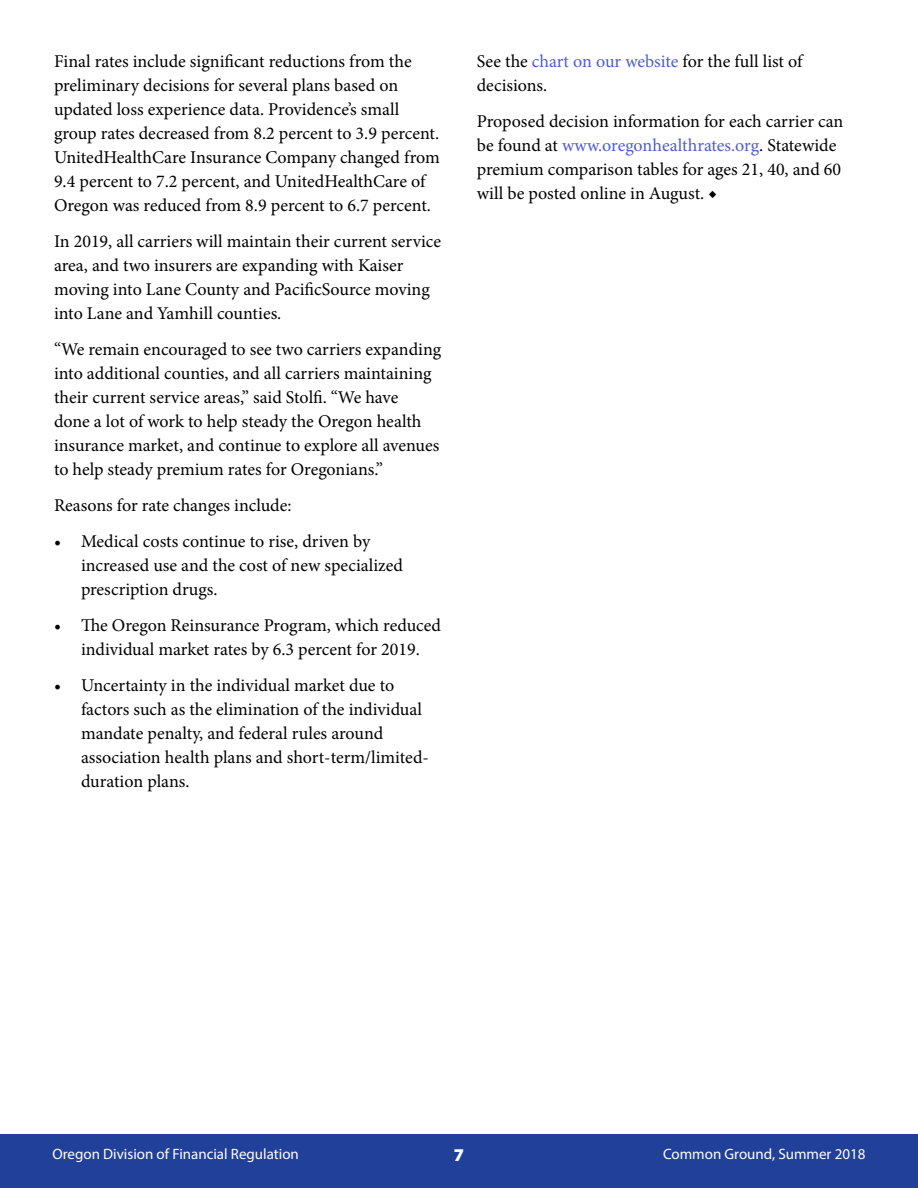
<style>
.page{position:relative;width:918px;height:1188px;background:#fff}
.page>*{position:absolute;margin:0;border:0;box-sizing:border-box;transform-origin:0 0}
.t1{font:18px/24px "Minion Pro";color:#000}
.t2{font:900 18px "Myriad Pro";color:#fff}
.t3{font:15px "Myriad Pro";color:#fff}
.s1{color:#4f5cd6}
</style>
<div class="page">
<div style="left:0;top:1134px;width:918px;height:54px;background:#21409a"></div>
<p class="t1" style="left:54px;top:49px;width:387px">Final rates include significant reductions from the preliminary decisions for several plans based on updated loss experience data. Providence’s small group rates decreased from 8.2 percent to 3.9 percent.<br>UnitedHealthCare Insurance Company changed from 9.4 percent to 7.2 percent, and UnitedHealthCare of Oregon was reduced from 8.9 percent to 6.7 percent.</p>
<p class="t1" style="left:54px;top:229px;width:389px">In 2019, all carriers will maintain their current service area, and two insurers are expanding with Kaiser moving into Lane County and PacificSource moving into Lane and Yamhill counties.</p>
<p class="t1" style="left:54px;top:337px;width:389px">“We remain encouraged to see two carriers expanding into additional counties, and all carriers maintaining their current service areas,” said Stolfi. “We have<br>done a lot of work to help steady the Oregon health insurance market, and continue to explore all avenues to help steady premium rates for Oregonians.”</p>
<p class="t1" style="left:54px;top:493px;width:239px">Reasons for rate changes include:</p>
<p class="t1" style="left:81px;top:529px;width:324px;text-indent:-27px">• Medical costs continue to rise, driven by increased use and the cost of new specialized prescription drugs.</p>
<p class="t1" style="left:54px;top:613px;width:389px;text-align:center">• The Oregon Reinsurance Program, which reduced individual market rates by 6.3 percent for 2019.</p>
<p class="t1" style="left:81px;top:673px;width:349px;text-indent:-27px">• Uncertainty in the individual market due to factors such as the elimination of the individual mandate penalty, and federal rules around association health plans and short-term/limited&shy;duration plans.</p>
<p class="t1" style="left:477px;top:49px;width:327px">See the <span class="s1">chart on our website</span> for the full list of decisions.</p>
<p class="t1" style="left:477px;top:109px;width:368px">Proposed decision information for each carrier can be found at <span class="s1">www.oregonhealthrates.org</span>. Statewide premium comparison tables for ages 21, 40, and 60 will be posted online in August. ◆</p>
<p class="t3" style="left:52px;top:1144px;width:248px">Oregon Division of Financial Regulation</p>
<p class="t2" style="left:454px;top:1145px;width:12px">7</p>
<p class="t3" style="left:663px;top:1144px;width:204px">Common Ground, Summer 2018</p>
</div>
